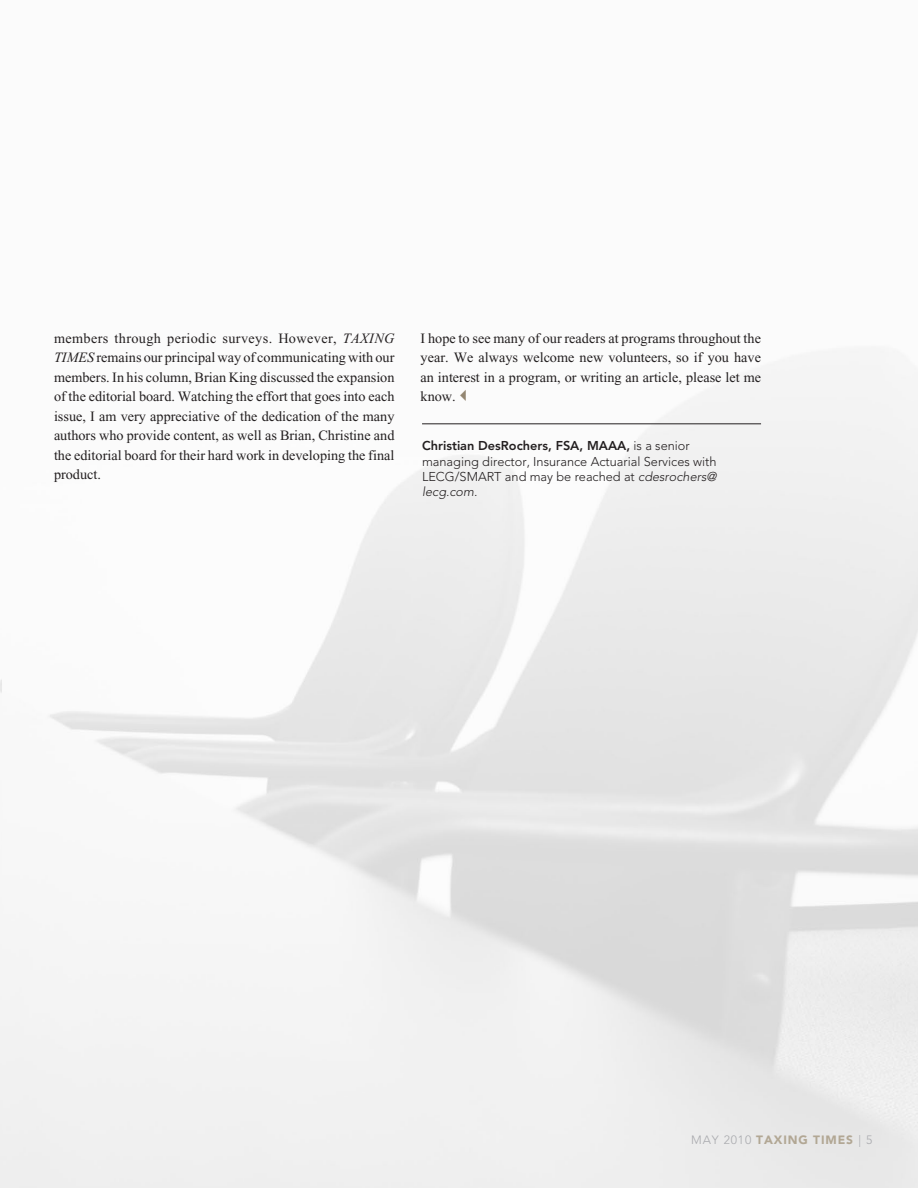
<style>
.page{position:relative;width:918px;height:1188px;background:#fff}
.page>*{position:absolute;margin:0;border:0;box-sizing:border-box;transform-origin:0 0}
.Body_Copy{font:14.25px/19.5px "Times New Roman";color:#231f20;text-align:justify}
.Author_BIO{font:300 12.75px/15.3px "Avenir";color:#231f20}
.t1{font:900 12px "Avenir";letter-spacing:.075em;color:#b2a794}
.s1{font-style:italic}
.s2{color:#938671}
.s3{font-weight:800}
.s4{font-weight:300;color:#a8a9ad}
</style>
<div class="page">
<hr style="left:422px;top:423px;width:339px;height:1px;background:#231f20">
<p class="Body_Copy" style="left:54px;top:328px;width:342px">members through periodic surveys. However, <span class="s1">TAXING TIMES</span> remains our principal way of communicating with our members. In his column, Brian King discussed the expansion of the editorial board. Watching the effort that goes into each issue, I am very appreciative of the dedication of the many authors who provide content, as well as Brian, Christine and the editorial board for their hard work in developing the final product.</p>
<p class="Body_Copy" style="left:421px;top:328px;width:342px">I hope to see many of our readers at programs throughout the year. We always welcome new volunteers, so if you have an interest in a program, or writing an article, please let me know.<span class="s2">✓</span></p>
<p class="Author_BIO" style="left:422px;top:438px;width:296px"><span class="s3">Christian DesRochers, FSA, MAAA,</span> is a senior managing director, Insurance Actuarial Services with LECG/SMART and may be reached at <span class="s1">cdesrochers@ lecg.com.</span></p>
<p class="t1" style="left:691px;top:1132px;width:183px"><span class="s4">MAY 2010</span> TAXING TIMES <span class="s4">| 5</span></p>
</div>
